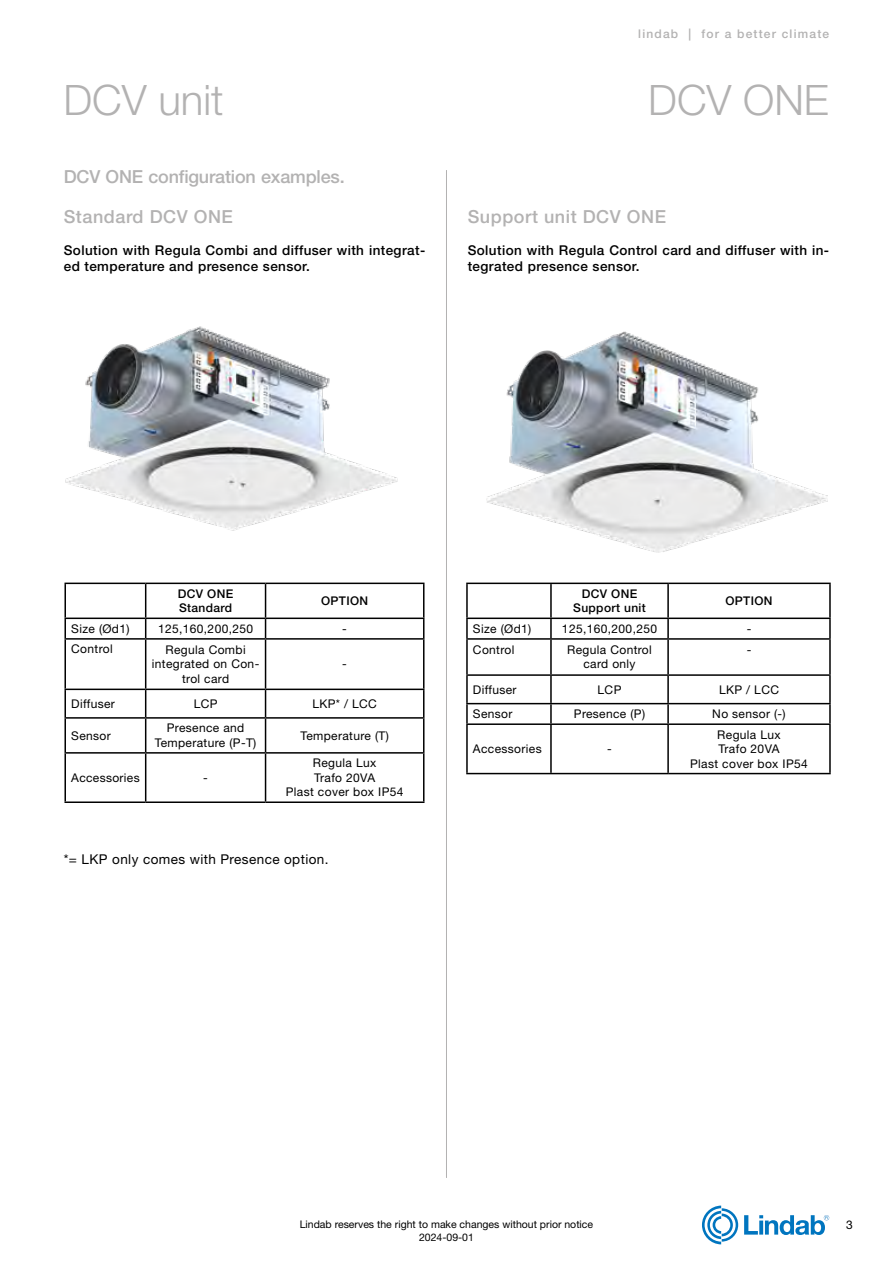
<style>
.page{position:relative;width:893px;height:1263px;background:#fff}
.page>*{position:absolute;margin:0;border:0;box-sizing:border-box;transform-origin:0 0}
.t1{font:300 42px "Helvetica Neue LT Pro";color:#b3b2b2}
.t2{font:500 18px "Helvetica Neue LT Pro";letter-spacing:.03em;color:#b3b2b2}
.t3{font:500 18px "Helvetica Neue LT Pro";letter-spacing:-.01em;color:#b3b2b2}
.t4{font:500 13.5px/16.2px "Helvetica Neue LT Pro";letter-spacing:.03em;color:#000}
.t5{font:13.5px "Helvetica Neue LT Pro";letter-spacing:.03em;color:#000}
.t6{font:12px/14.4px "Helvetica Neue LT Pro";letter-spacing:.03em;color:#000;text-align:center}
.t7{font:500 12px/14.4px "Helvetica Neue LT Pro";letter-spacing:.03em;color:#000}
.t8{font:500 12px "Helvetica Neue LT Pro";letter-spacing:.1em;color:#b3b2b2}
.t9{font:10.5px/12.6px "Helvetica Neue LT Pro";color:#000;text-align:center}
</style>
<div class="page">
<svg style="left:744px;top:1215px;width:85px;height:20px"></svg>
<svg style="left:702px;top:1205px;width:36px;height:39px"></svg>
<hr style="left:446px;top:170px;width:1px;height:1008px;background:#b3b2b2">
<img style="left:486px;top:332px;width:341px;height:221px">
<img style="left:65px;top:326px;width:333px;height:205px">
<hr style="left:64px;top:583px;width:82px;height:1px;background:#000">
<hr style="left:64px;top:584px;width:2px;height:33px;background:#000">
<hr style="left:146px;top:583px;width:120px;height:1px;background:#000">
<hr style="left:145px;top:584px;width:1px;height:33px;background:#000">
<hr style="left:266px;top:583px;width:158px;height:1px;background:#000">
<hr style="left:265px;top:584px;width:1px;height:33px;background:#000">
<hr style="left:423px;top:584px;width:1px;height:33px;background:#000">
<hr style="left:64px;top:617px;width:82px;height:2px;background:#000">
<svg style="left:64px;top:619px;width:2px;height:19px"></svg>
<hr style="left:146px;top:617px;width:120px;height:2px;background:#000">
<svg style="left:145px;top:619px;width:1px;height:19px"></svg>
<hr style="left:266px;top:617px;width:158px;height:2px;background:#000">
<svg style="left:265px;top:619px;width:1px;height:19px"></svg>
<svg style="left:423px;top:619px;width:1px;height:19px"></svg>
<hr style="left:64px;top:638px;width:82px;height:2px;background:#000">
<hr style="left:64px;top:640px;width:2px;height:49px;background:#000">
<hr style="left:146px;top:638px;width:120px;height:2px;background:#000">
<hr style="left:145px;top:640px;width:1px;height:49px;background:#000">
<hr style="left:266px;top:638px;width:158px;height:2px;background:#000">
<hr style="left:265px;top:640px;width:1px;height:49px;background:#000">
<hr style="left:423px;top:640px;width:1px;height:49px;background:#000">
<hr style="left:64px;top:689px;width:82px;height:1px;background:#000">
<hr style="left:64px;top:690px;width:2px;height:27px;background:#000">
<hr style="left:146px;top:689px;width:120px;height:1px;background:#000">
<svg style="left:145px;top:690px;width:1px;height:27px"></svg>
<hr style="left:266px;top:689px;width:158px;height:1px;background:#000">
<svg style="left:265px;top:690px;width:1px;height:27px"></svg>
<svg style="left:423px;top:690px;width:1px;height:27px"></svg>
<hr style="left:64px;top:717px;width:82px;height:2px;background:#000">
<hr style="left:64px;top:719px;width:2px;height:33px;background:#000">
<hr style="left:146px;top:717px;width:120px;height:2px;background:#000">
<hr style="left:145px;top:719px;width:1px;height:33px;background:#000">
<hr style="left:266px;top:717px;width:158px;height:2px;background:#000">
<hr style="left:265px;top:719px;width:1px;height:33px;background:#000">
<hr style="left:423px;top:719px;width:1px;height:33px;background:#000">
<hr style="left:64px;top:752px;width:82px;height:2px;background:#000">
<hr style="left:64px;top:754px;width:2px;height:47px;background:#000">
<hr style="left:146px;top:752px;width:120px;height:2px;background:#000">
<hr style="left:145px;top:754px;width:1px;height:47px;background:#000">
<hr style="left:266px;top:752px;width:158px;height:2px;background:#000">
<hr style="left:265px;top:754px;width:1px;height:47px;background:#000">
<hr style="left:423px;top:754px;width:1px;height:47px;background:#000">
<hr style="left:64px;top:801px;width:82px;height:2px;background:#000">
<hr style="left:146px;top:801px;width:120px;height:2px;background:#000">
<hr style="left:266px;top:801px;width:158px;height:2px;background:#000">
<hr style="left:466px;top:583px;width:85px;height:1px;background:#000">
<hr style="left:466px;top:584px;width:2px;height:33px;background:#000">
<hr style="left:551px;top:583px;width:117px;height:1px;background:#000">
<hr style="left:550px;top:584px;width:2px;height:33px;background:#000">
<hr style="left:668px;top:583px;width:163px;height:1px;background:#000">
<hr style="left:667px;top:584px;width:2px;height:33px;background:#000">
<hr style="left:829px;top:584px;width:2px;height:33px;background:#000">
<hr style="left:466px;top:617px;width:85px;height:2px;background:#000">
<svg style="left:466px;top:619px;width:2px;height:19px"></svg>
<hr style="left:551px;top:617px;width:117px;height:2px;background:#000">
<svg style="left:550px;top:619px;width:2px;height:19px"></svg>
<hr style="left:668px;top:617px;width:163px;height:2px;background:#000">
<svg style="left:667px;top:619px;width:2px;height:19px"></svg>
<svg style="left:829px;top:619px;width:2px;height:19px"></svg>
<hr style="left:466px;top:638px;width:85px;height:2px;background:#000">
<hr style="left:466px;top:640px;width:2px;height:34px;background:#000">
<hr style="left:551px;top:638px;width:117px;height:2px;background:#000">
<hr style="left:550px;top:640px;width:2px;height:34px;background:#000">
<hr style="left:668px;top:638px;width:163px;height:2px;background:#000">
<hr style="left:667px;top:640px;width:2px;height:34px;background:#000">
<hr style="left:829px;top:640px;width:2px;height:34px;background:#000">
<hr style="left:466px;top:674px;width:85px;height:2px;background:#000">
<hr style="left:466px;top:676px;width:2px;height:27px;background:#000">
<hr style="left:551px;top:674px;width:117px;height:2px;background:#000">
<hr style="left:550px;top:676px;width:2px;height:27px;background:#000">
<hr style="left:668px;top:674px;width:163px;height:2px;background:#000">
<hr style="left:667px;top:676px;width:2px;height:27px;background:#000">
<hr style="left:829px;top:676px;width:2px;height:27px;background:#000">
<hr style="left:466px;top:703px;width:85px;height:1px;background:#000">
<svg style="left:466px;top:704px;width:2px;height:19px"></svg>
<hr style="left:551px;top:703px;width:117px;height:1px;background:#000">
<svg style="left:550px;top:704px;width:2px;height:19px"></svg>
<hr style="left:668px;top:703px;width:163px;height:1px;background:#000">
<svg style="left:667px;top:704px;width:2px;height:19px"></svg>
<svg style="left:829px;top:704px;width:2px;height:19px"></svg>
<hr style="left:466px;top:723px;width:85px;height:2px;background:#000">
<hr style="left:466px;top:725px;width:2px;height:48px;background:#000">
<hr style="left:551px;top:723px;width:117px;height:2px;background:#000">
<hr style="left:550px;top:725px;width:2px;height:48px;background:#000">
<hr style="left:668px;top:723px;width:163px;height:2px;background:#000">
<hr style="left:667px;top:725px;width:2px;height:48px;background:#000">
<hr style="left:829px;top:725px;width:2px;height:48px;background:#000">
<hr style="left:466px;top:773px;width:85px;height:1px;background:#000">
<hr style="left:551px;top:773px;width:117px;height:1px;background:#000">
<hr style="left:668px;top:773px;width:163px;height:1px;background:#000">
<p class="t8" style="left:638px;top:27px;width:192px">lindab | for a better climate</p>
<h1 class="t1" style="left:63px;top:74px;width:162px">DCV unit</h1>
<h1 class="t1" style="left:648px;top:74px;width:182px">DCV ONE</h1>
<h2 class="t3" style="left:64px;top:166px;width:282px">DCV ONE configuration examples.</h2>
<h2 class="t2" style="left:64px;top:206px;width:171px">Standard DCV ONE</h2>
<p class="t4" style="left:64px;top:242px;width:363px">Solution with Regula Combi and diffuser with integrat&shy;ed temperature and presence sensor.</p>
<h2 class="t2" style="left:468px;top:206px;width:200px">Support unit DCV ONE</h2>
<p class="t4" style="left:468px;top:242px;width:363px">Solution with Regula Control card and diffuser with in&shy;tegrated presence sensor.</p>
<p class="t7" style="left:178px;top:586px;width:57px">DCV ONE<br>Standard</p>
<p class="t7" style="left:321px;top:593px;width:49px">OPTION</p>
<p class="t6" style="left:71px;top:621px;width:60px">Size (Ød1)</p>
<p class="t6" style="left:158px;top:621px;width:97px">125,160,200,250</p>
<p class="t6" style="left:342px;top:621px;width:6px">-</p>
<p class="t6" style="left:71px;top:642px;width:43px">Control</p>
<p class="t6" style="left:152px;top:642px;width:109px">Regula Combi integrated on Con&shy;trol card</p>
<p class="t6" style="left:342px;top:657px;width:6px">-</p>
<p class="t6" style="left:71px;top:696px;width:45px">Diffuser</p>
<p class="t6" style="left:194px;top:696px;width:25px">LCP</p>
<p class="t6" style="left:312px;top:696px;width:66px">LKP* / LCC</p>
<p class="t6" style="left:71px;top:728px;width:41px">Sensor</p>
<p class="t6" style="left:155px;top:721px;width:103px">Presence and<br>Temperature (P-T)</p>
<p class="t6" style="left:300px;top:728px;width:90px">Temperature (T)</p>
<p class="t6" style="left:71px;top:770px;width:70px">Accessories</p>
<p class="t6" style="left:203px;top:770px;width:6px">-</p>
<p class="t6" style="left:286px;top:756px;width:119px">Regula Lux<br>Trafo 20VA<br>Plast cover box IP54</p>
<p class="t5" style="left:64px;top:851px;width:266px">*= LKP only comes with Presence option.</p>
<p class="t7" style="left:573px;top:586px;width:74px;text-align:center">DCV ONE<br>Support unit</p>
<p class="t7" style="left:725px;top:593px;width:49px">OPTION</p>
<p class="t6" style="left:473px;top:621px;width:60px">Size (Ød1)</p>
<p class="t6" style="left:562px;top:621px;width:97px">125,160,200,250</p>
<p class="t6" style="left:747px;top:621px;width:6px">-</p>
<p class="t6" style="left:473px;top:642px;width:43px">Control</p>
<p class="t6" style="left:567px;top:642px;width:86px">Regula Control card only</p>
<p class="t6" style="left:747px;top:642px;width:6px">-</p>
<p class="t6" style="left:473px;top:682px;width:45px">Diffuser</p>
<p class="t6" style="left:598px;top:682px;width:25px">LCP</p>
<p class="t6" style="left:719px;top:682px;width:61px">LKP / LCC</p>
<p class="t6" style="left:473px;top:706px;width:41px">Sensor</p>
<p class="t6" style="left:574px;top:706px;width:73px">Presence (P)</p>
<p class="t6" style="left:712px;top:706px;width:75px">No sensor (-)</p>
<p class="t6" style="left:473px;top:741px;width:70px">Accessories</p>
<p class="t6" style="left:607px;top:741px;width:6px">-</p>
<p class="t6" style="left:690px;top:727px;width:119px">Regula Lux<br>Trafo 20VA<br>Plast cover box IP54</p>
<p class="t9" style="left:300px;top:1218px;width:295px">Lindab reserves the right to make changes without prior notice<br>2024-09-01</p>
<p class="t6" style="left:846px;top:1217px;width:8px">3</p>
</div>
